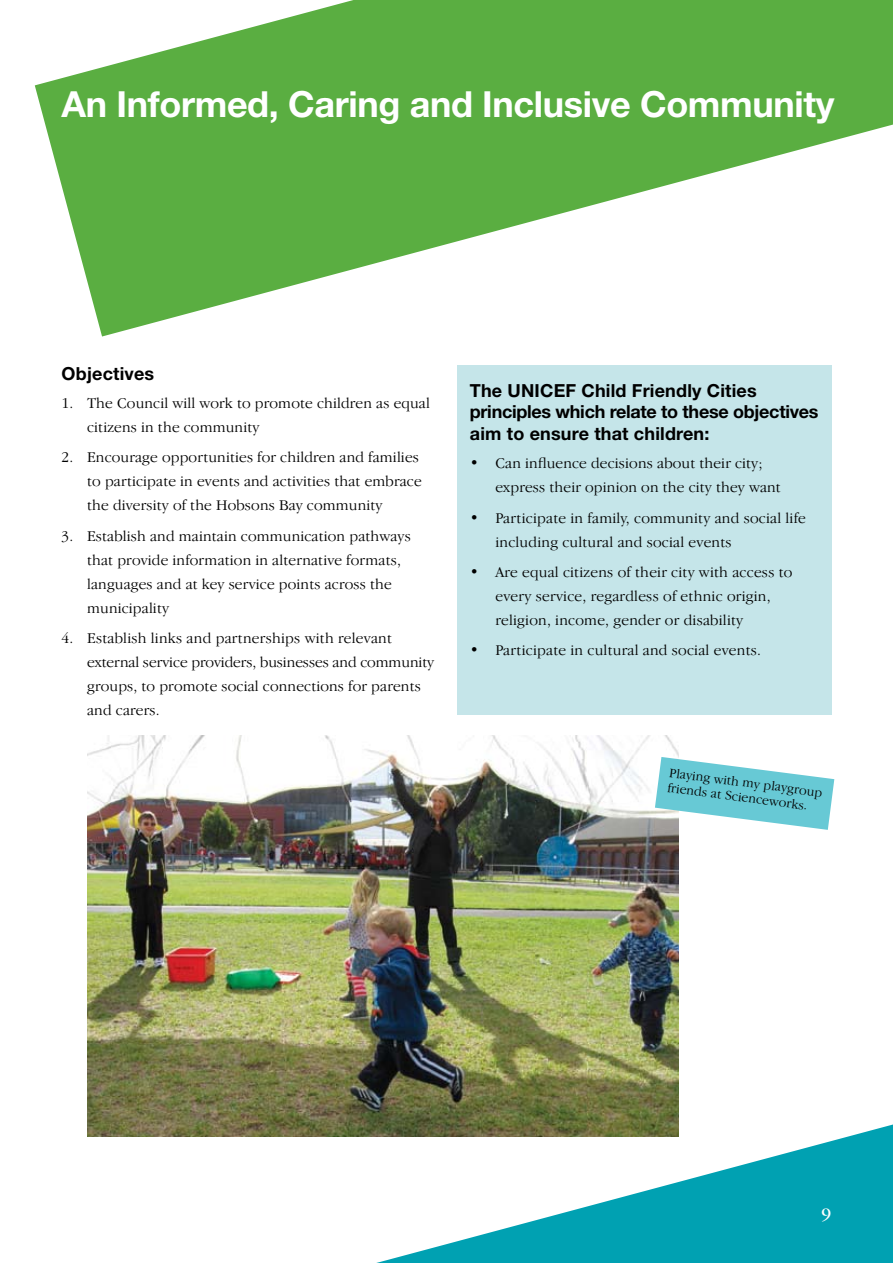
<style>
.page{position:relative;width:893px;height:1263px;background:#fff}
.page>*{position:absolute;margin:0;border:0;box-sizing:border-box;transform-origin:0 0}
.t1{font:700 36px "Helvetica Neue";letter-spacing:-.01em;color:#fff}
.t2{font:700 18px/21.6px "Helvetica Neue";letter-spacing:.01em;color:#000}
.t3{font:300 15.3px/24px "Garamond IT Cby BT";letter-spacing:.01em;color:#000}
.t4{font:300 13.5px/15px "Garamond IT Cby BT";color:#000}
</style>
<div class="page">
<svg style="left:35px;top:0;width:858px;height:336px;fill:#5aae41"></svg>
<svg style="left:329px;top:1124px;width:564px;height:139px"></svg>
<div style="left:457px;top:366px;width:374px;height:349px;background:#c5e5e9"></div>
<img style="left:87px;top:735px;width:592px;height:401px">
<svg style="left:655px;top:757px;width:179px;height:73px"></svg>
<svg style="left:822px;top:1208px;width:9px;height:14px"></svg>
<h1 class="t1" style="left:62px;top:82px;width:774px">An Informed, Caring and Inclusive Community</h1>
<p class="t2" style="left:62px;top:362px;width:94px">Objectives</p>
<p class="t3" style="left:87px;top:391px;width:344px;text-indent:-26px">1. The Council will work to promote children as equal citizens in the community</p>
<p class="t3" style="left:87px;top:445px;width:336px;text-indent:-26px">2. Encourage opportunities for children and families to participate in events and activities that embrace the diversity of the Hobsons Bay community</p>
<p class="t3" style="left:87px;top:524px;width:325px;text-indent:-26px">3. Establish and maintain communication pathways that provide information in alternative formats, languages and at key service points across the municipality</p>
<p class="t3" style="left:87px;top:626px;width:348px;text-indent:-26px">4. Establish links and partnerships with relevant external service providers, businesses and community groups, to promote social connections for parents and carers.</p>
<p class="t2" style="left:470px;top:379px;width:350px">The UNICEF Child Friendly Cities principles which relate to these objectives aim to ensure that children:</p>
<p class="t3" style="left:495px;top:451px;width:287px;text-indent:-26px">• Can influence decisions about their city; express their opinion on the city they want</p>
<p class="t3" style="left:495px;top:505px;width:312px;text-indent:-26px">• Participate in family, community and social life including cultural and social events</p>
<p class="t3" style="left:495px;top:560px;width:299px;text-indent:-26px">• Are equal citizens of their city with access to every service, regardless of ethnic origin, religion, income, gender or disability</p>
<p class="t3" style="left:470px;top:638px;width:293px">• Participate in cultural and social events.</p>
<p class="t4" style="left:670px;top:765px;width:155px;rotate:7deg">Playing with my playgroup friends at Scienceworks.</p>
</div>
